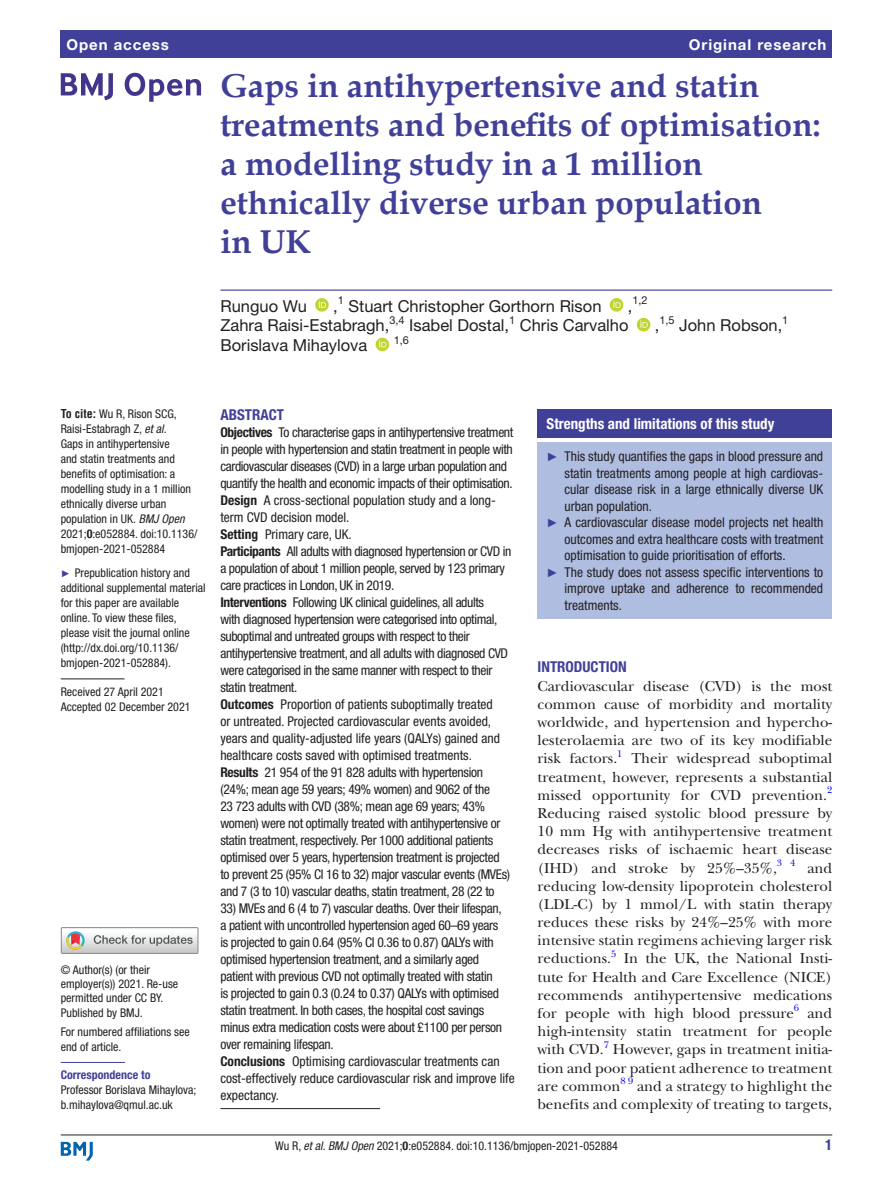
<style>
.page{position:relative;width:893px;height:1191px;background:#fff}
.page>*{position:absolute;margin:0;border:0;box-sizing:border-box;transform-origin:0 0}
.t1{font:700 33px/39px "Book Antiqua";color:#414099}
.t2{font:16.5px "Helvetica Neue LT Std";color:#231f20}
.t3{font:15px/18.1px "New Baskerville";color:#231f20;text-align:justify}
.t4{font:700 condensed 15px "Helvetica Neue LT Std";color:#fff}
.t5{font:700 15px "Helvetica Neue LT Std";letter-spacing:.065em;color:#fff}
.t6{font:700 condensed 15px "Helvetica Neue LT Std";color:#414099}
.t7{font:condensed 13.5px/17px "Helvetica Neue LT Std";letter-spacing:-.02em;color:#231f20}
.t8{font:condensed 13.5px "Helvetica Neue LT Std";color:#231f20}
.t9{font:condensed 12px/15px "Helvetica Neue LT Std";color:#231f20}
.t10{font:700 condensed 12px "Helvetica Neue LT Std";color:#414099}
.t11{font:10.95px "Helvetica Neue LT Std";color:#231f20}
.t12{font:9.9px "New Baskerville";color:#00f}
.s1{font-family:"Helvetica LT Std";font-weight:700}
.s2{font-style:italic}
.s3{font-weight:700}
.s4{font-family:"Arial";font-stretch:normal;font-size:9.75px;color:#414099}
.s5{font-family:"Arial";font-stretch:normal;font-size:12px;color:#414099}
</style>
<div class="page">
<hr style="left:61px;top:1134px;width:771px;height:1px;background:#231f20">
<svg style="left:61px;top:1141px;width:32px;height:19px"></svg>
<div style="left:61px;top:31px;width:771px;height:27px;background:#414099"></div>
<hr style="left:220px;top:289px;width:612px;height:2px;background:#414099">
<svg style="left:315px;top:298px;width:14px;height:14px"></svg>
<svg style="left:610px;top:298px;width:13px;height:14px"></svg>
<svg style="left:637px;top:318px;width:13px;height:13px"></svg>
<svg style="left:376px;top:338px;width:13px;height:13px"></svg>
<hr style="left:61px;top:678px;width:64px;height:1px;background:#231f20">
<hr style="left:61px;top:1062px;width:64px;height:1px;background:#414099">
<svg style="left:61px;top:73px;width:52px;height:27px"></svg>
<svg style="left:125px;top:73px;width:76px;height:29px"></svg>
<div style="left:61px;top:927px;width:138px;height:27px;border:1px solid #969090"></div>
<svg style="left:61px;top:927px;width:137px;height:26px"></svg>
<hr style="left:220px;top:1108px;width:160px;height:1px;background:#231f20">
<div style="left:538px;top:409px;width:294px;height:29px;background:#414099"></div>
<div style="left:538px;top:442px;width:294px;height:176px;background:#afbde1"></div>
<p class="t5" style="left:66px;top:35px;width:104px">Open access</p>
<p class="t5" style="left:689px;top:35px;width:139px">Original research</p>
<h1 class="t1" style="left:220px;top:66px;width:602px">Gaps in antihypertensive and statin treatments and benefits of optimisation: a modelling study in a 1 million ethnically diverse urban population<br>in UK</h1>
<p class="t11" style="left:338px;top:294px;width:8px">1</p>
<p class="t2" style="left:348px;top:296px;width:255px">Stuart Christopher Gorthorn Rison</p>
<p class="t2" style="left:628px;top:296px;width:6px">,</p>
<p class="t11" style="left:632px;top:294px;width:17px">1,2</p>
<p class="t2" style="left:220px;top:296px;width:88px">Runguo Wu</p>
<p class="t2" style="left:333px;top:296px;width:6px">,</p>
<p class="t2" style="left:220px;top:316px;width:170px">Zahra Raisi-Estabragh,</p>
<p class="t11" style="left:389px;top:313px;width:17px">3,4</p>
<p class="t2" style="left:409px;top:316px;width:101px">Isabel Dostal,</p>
<p class="t11" style="left:509px;top:313px;width:8px">1</p>
<p class="t2" style="left:520px;top:316px;width:110px">Chris Carvalho</p>
<p class="t2" style="left:220px;top:335px;width:148px">Borislava Mihaylova</p>
<p class="t11" style="left:394px;top:333px;width:17px">1,6</p>
<p class="t11" style="left:659px;top:313px;width:17px">1,5</p>
<p class="t2" style="left:679px;top:316px;width:105px">John Robson,</p>
<p class="t11" style="left:782px;top:313px;width:8px">1</p>
<p class="t2" style="left:655px;top:316px;width:6px">,</p>
<p class="t9" style="left:61px;top:406px;width:138px"><span class="s1">To cite:</span> Wu R, Rison SCG,<br>Raisi-Estabragh Z, <span class="s2">et al</span>.<br>Gaps in antihypertensive<br>and statin treatments and benefits of optimisation: a modelling study in a 1 million ethnically diverse urban population in UK. <span class="s2">BMJ Open<br></span>2021;<span class="s3">0</span>:e052884. doi:10.1136/ bmjopen-2021-052884</p>
<p class="t9" style="left:61px;top:565px;width:146px"><span class="s4">►</span> Prepublication history and additional supplemental material for this paper are available online. To view these files, please visit the journal online (http://dx.doi.org/10.1136/ bmjopen-2021-052884).</p>
<p class="t9" style="left:61px;top:684px;width:131px">Received 27 April 2021<br>Accepted 02 December 2021</p>
<p class="t9" style="left:61px;top:962px;width:119px;line-height:14.4px">© Author(s) (or their employer(s)) 2021. Re-use permitted under CC BY.<br>Published by BMJ.</p>
<p class="t9" style="left:61px;top:1024px;width:130px">For numbered affiliations see end of article.</p>
<p class="t10" style="left:61px;top:1067px;width:91px">Correspondence to</p>
<p class="t9" style="left:61px;top:1082px;width:137px">Professor Borislava Mihaylova; b.mihaylova@qmul.ac.uk</p>
<p class="t6" style="left:220px;top:406px;width:65px">ABSTRACT</p>
<p class="t7" style="left:220px;top:424px;width:294px"><span class="s3">Objectives</span> To characterise gaps in antihypertensive treatment in people with hypertension and statin treatment in people with cardiovascular diseases (CVD) in a large urban population and quantify the health and economic impacts of their optimisation.<br><span class="s3">Design</span> A cross-sectional population study and a long&shy;term CVD decision model.<br><span class="s3">Setting</span> Primary care, UK.<br><span class="s3">Participants</span> All adults with diagnosed hypertension or CVD in a population of about 1 million people, served by 123 primary care practices in London, UK in 2019.<br><span class="s3">Interventions</span> Following UK clinical guidelines, all adults<br>with diagnosed hypertension were categorised into optimal, suboptimal and untreated groups with respect to their antihypertensive treatment, and all adults with diagnosed CVD were categorised in the same manner with respect to their statin treatment.<br><span class="s3">Outcomes</span> Proportion of patients suboptimally treated<br>or untreated. Projected cardiovascular events avoided, years and quality-adjusted life years (QALYs) gained and healthcare costs saved with optimised treatments.<br><span class="s3">Results</span> 21 954 of the 91 828 adults with hypertension (24%; mean age 59 years; 49% women) and 9062 of the<br>23 723 adults with CVD (38%; mean age 69 years; 43% women) were not optimally treated with antihypertensive or statin treatment, respectively. Per 1000 additional patients optimised over 5 years, hypertension treatment is projected<br>to prevent 25 (95% CI 16 to 32) major vascular events (MVEs) and 7 (3 to 10) vascular deaths, statin treatment, 28 (22 to</p>
<p class="t7" style="left:220px;top:899px;width:296px">33) MVEs and 6 (4 to 7) vascular deaths. Over their lifespan,<br>a patient with uncontrolled hypertension aged 60–69 years<br>is projected to gain 0.64 (95% CI 0.36 to 0.87) QALYs with optimised hypertension treatment, and a similarly aged patient with previous CVD not optimally treated with statin<br>is projected to gain 0.3 (0.24 to 0.37) QALYs with optimised statin treatment. In both cases, the hospital cost savings minus extra medication costs were about £1100 per person over remaining lifespan.<br><span class="s3">Conclusions</span> Optimising cardiovascular treatments can cost-effectively reduce cardiovascular risk and improve life expectancy.</p>
<p class="t4" style="left:547px;top:415px;width:229px">Strengths and limitations of this study</p>
<p class="t8" style="left:547px;top:448px;width:278px"><span class="s5">►</span> This study quantifies the gaps in blood pressure and</p>
<p class="t8" style="left:565px;top:465px;width:260px">statin treatments among people at high cardiovas-</p>
<p class="t8" style="left:565px;top:481px;width:260px">cular disease risk in a large ethnically diverse UK</p>
<p class="t8" style="left:565px;top:498px;width:89px">urban population.</p>
<p class="t8" style="left:547px;top:514px;width:278px"><span class="s5">►</span> A cardiovascular disease model projects net health</p>
<p class="t8" style="left:565px;top:531px;width:260px">outcomes and extra healthcare costs with treatment</p>
<p class="t8" style="left:565px;top:547px;width:223px">optimisation to guide prioritisation of efforts.</p>
<p class="t8" style="left:547px;top:564px;width:278px"><span class="s5">►</span> The study does not assess specific interventions to</p>
<p class="t8" style="left:565px;top:580px;width:260px">improve uptake and adherence to recommended</p>
<p class="t8" style="left:565px;top:597px;width:59px">treatments.</p>
<p class="t6" style="left:538px;top:658px;width:91px">INTRODUCTION</p>
<p class="t3" style="left:538px;top:677px;width:296px">Cardiovascular disease (CVD) is the most common cause of morbidity and mortality worldwide, and hypertension and hypercho&shy;lesterolaemia are two of its key modifiable risk factors.<sup>1</sup></p>
<p class="t3" style="left:538px;top:749px;width:296px;text-indent:94px">Their widespread suboptimal treatment, however, represents a substantial missed opportunity for CVD prevention.<sup>2<br></sup>Reducing raised systolic blood pressure by 10 mm Hg with antihypertensive treatment decreases risks of ischaemic heart disease (IHD) and stroke by 25%–35%,</p>
<p class="t12" style="left:777px;top:856px;width:20px">3 4</p>
<p class="t3" style="left:538px;top:858px;width:296px;text-indent:270px">and reducing low-density lipoprotein cholesterol (LDL-C) by 1 mmol/L with statin therapy reduces these risks by 24%–25% with more intensive statin regimens achieving larger risk reductions.<sup>5</sup></p>
<p class="t3" style="left:538px;top:949px;width:296px;text-indent:86px">In the UK, the National Insti&shy;tute for Health and Care Excellence (NICE) recommends antihypertensive medications for people with high blood pressure</p>
<p class="t12" style="left:794px;top:1002px;width:7px">6</p>
<p class="t3" style="left:538px;top:1004px;width:296px;text-indent:270px">and high-intensity statin treatment for people with CVD.</p>
<p class="t12" style="left:604px;top:1038px;width:7px">7</p>
<p class="t3" style="left:538px;top:1040px;width:296px;text-indent:75px">However, gaps in treatment initia&shy;tion and poor patient adherence to treatment are common<sup>8</sup> <sup>9</sup> and a strategy to highlight the benefits and complexity of treating to targets,</p>
<p class="t9" style="left:275px;top:1137px;width:344px">Wu R, <span class="s2">et al</span>. <span class="s2">BMJ Open</span> 2021;<span class="s3">0</span>:e052884. doi:10.1136/bmjopen-2021-052884</p>
<p class="t6" style="left:825px;top:1135px;width:9px">1</p>
</div>
